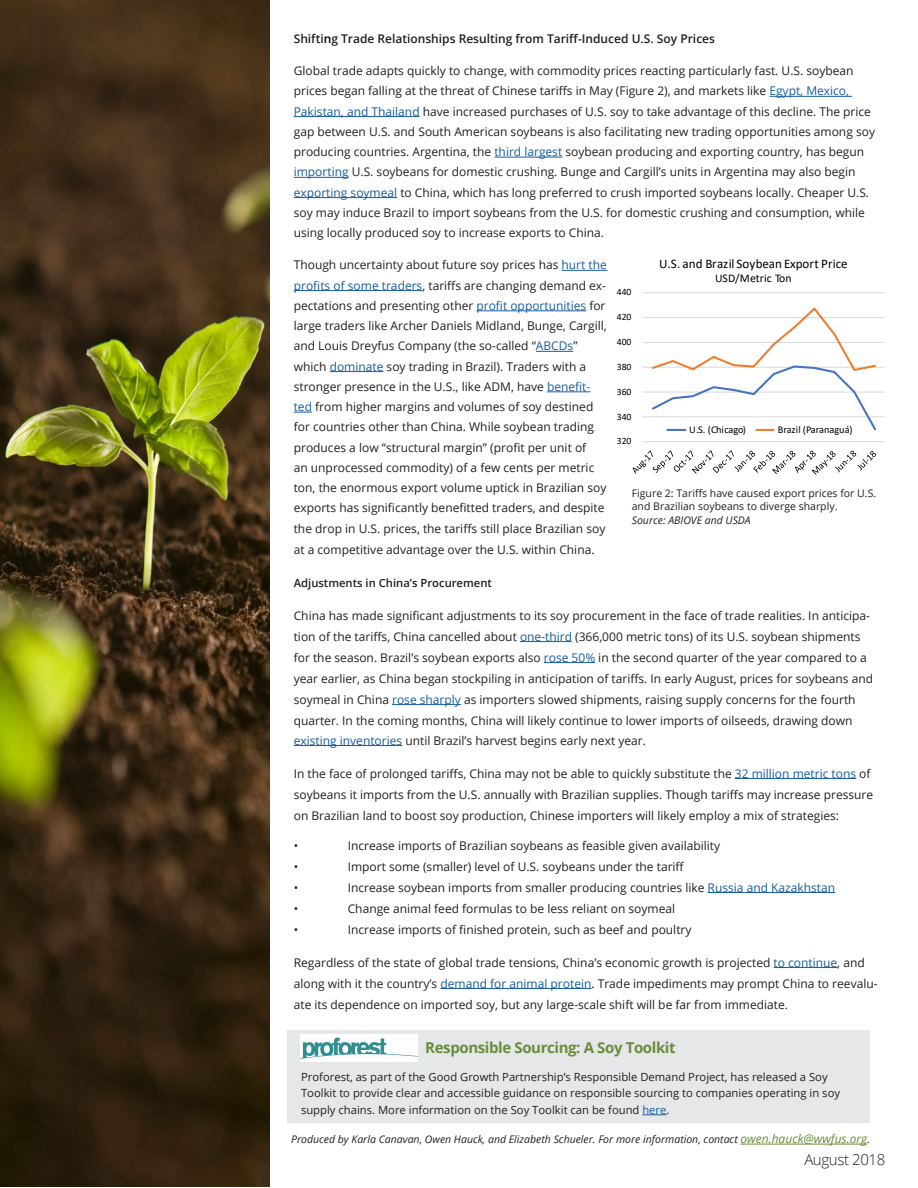
<style>
.page{position:relative;width:918px;height:1188px;background:#fff}
.page>*{position:absolute;margin:0;border:0;box-sizing:border-box;transform-origin:0 0}
.t1{font:700 15px "Open Sans";letter-spacing:-.025em;color:#688d39}
.t2{font:300 15px "Open Sans";letter-spacing:-.025em;color:#231f20}
.t3{font:13.05px "Calibri";color:#000}
.t4{font:12px/20.2px "Open Sans";color:#231f20}
.t5{font:600 12px "Open Sans";color:#231f20}
.t6{font:11.7px "Calibri";letter-spacing:.005em;color:#000}
.t7{font:11.25px/16.5px "Open Sans";color:#231f20}
.t8{font:600 11.25px "Open Sans";color:#231f20}
.t9{font:italic 10.5px "Open Sans";color:#231f20}
.t10{font:10.5px/13.5px "Open Sans";color:#231f20}
.t11{font:10.35px "Calibri";letter-spacing:-.01em;color:#000}
.t12{font:9.6px "Calibri";letter-spacing:-.005em;color:#000}
.s1{color:#000}
.s2{color:#175d9e}
.s3{font-size:12px;color:#688d39}
</style>
<div class="page">
<img style="left:0;top:0;width:270px;height:1187px">
<hr style="left:769px;top:96px;width:83px;height:1px;background:#175d9e">
<hr style="left:294px;top:116px;width:126px;height:1px;background:#175d9e">
<hr style="left:494px;top:157px;width:68px;height:1px;background:#175d9e">
<hr style="left:294px;top:177px;width:55px;height:1px;background:#175d9e">
<hr style="left:294px;top:197px;width:103px;height:1px;background:#175d9e">
<hr style="left:562px;top:270px;width:45px;height:1px;background:#175d9e">
<hr style="left:294px;top:290px;width:128px;height:1px;background:#175d9e">
<hr style="left:476px;top:311px;width:110px;height:1px;background:#175d9e">
<hr style="left:536px;top:351px;width:37px;height:1px;background:#175d9e">
<hr style="left:330px;top:371px;width:53px;height:1px;background:#175d9e">
<hr style="left:547px;top:392px;width:43px;height:1px;background:#175d9e">
<svg style="left:294px;top:412px;width:18px;height:1px"></svg>
<hr style="left:520px;top:641px;width:52px;height:1px;background:#175d9e">
<hr style="left:544px;top:662px;width:51px;height:1px;background:#175d9e">
<hr style="left:392px;top:704px;width:69px;height:1px;background:#175d9e">
<hr style="left:294px;top:745px;width:108px;height:1px;background:#175d9e">
<hr style="left:735px;top:778px;width:121px;height:1px;background:#175d9e">
<hr style="left:708px;top:892px;width:127px;height:1px;background:#175d9e">
<hr style="left:774px;top:967px;width:63px;height:1px;background:#175d9e">
<hr style="left:440px;top:988px;width:151px;height:1px;background:#175d9e">
<div style="left:287px;top:1030px;width:583px;height:93px;background:#e6e7e9"></div>
<img style="left:300px;top:1035px;width:117px;height:26px">
<hr style="left:741px;top:1144px;width:126px;height:1px;background:#688d39">
<hr style="left:643px;top:416px;width:242px;height:1px;background:#d9d9d9">
<hr style="left:643px;top:392px;width:242px;height:1px;background:#d9d9d9">
<hr style="left:643px;top:367px;width:242px;height:1px;background:#d9d9d9">
<hr style="left:643px;top:342px;width:242px;height:1px;background:#d9d9d9">
<hr style="left:643px;top:317px;width:242px;height:1px;background:#d9d9d9">
<hr style="left:643px;top:292px;width:242px;height:1px;background:#d9d9d9">
<hr style="left:643px;top:441px;width:242px;height:1px;background:#d9d9d9">
<svg style="left:632px;top:450px;width:244px;height:25px"></svg>
<svg style="left:650px;top:307px;width:228px;height:124px"></svg>
<svg style="left:642px;top:1115px;width:25px;height:1px"></svg>
<p class="t5" style="left:294px;top:30px;width:423px">Shifti<span class="s1">n</span>g Trade Relationships Resulting from Tariff-Induced U.S. Soy Prices</p>
<p class="t4" style="left:294px;top:60px;width:583px">Global trade adapts quickly to change, with commodity prices reacting particularly fast. U.S. soybean prices began falling at the threat of Chinese tariffs in May (Figure 2), and markets like <span class="s2">Egypt, Mexico, Pakistan, and Thailand</span> have increased purchases of U.S. soy to take advantage of this decline. The price gap between U.S. and South American soybeans is also facilitating new trading opportunities among soy producing countries. Argentina, the <span class="s2">third largest</span> soybean producing and exporting country, has begun <span class="s2">importing</span> U.S. soybeans for domestic crushing. Bunge and Cargill’s units in Argentina may also begin <span class="s2">exporting soymeal</span> to China, which has long preferred to crush imported soybeans locally. Cheaper U.S. soy may induce Brazil to import soybeans from the U.S. for domestic crushing and consumption, while using locally produced soy to increase exports to China.</p>
<p class="t4" style="left:294px;top:255px;width:315px">Though uncertainty about future soy prices has <span class="s2">hurt the profits of some traders</span>, tariffs are changing demand ex&shy;pectations and presenting other <span class="s2">profit opportunities</span> for large traders like Archer Daniels Midland, Bunge, Cargill, and Louis Dreyfus Company (the so-called “<span class="s2">ABCDs</span>” which <span class="s2">dominate</span> soy trading in Brazil). Traders with a stronger presence in the U.S., like ADM, have <span class="s2">benefit&shy;ted</span> from higher margins and volumes of soy destined for countries other than China. While soybean trading produces a low “structural margin” (profit per unit of<br>an unprocessed commodity) of a few cents per metric ton, the enormous export volume uptick in Brazilian soy exports has significantly benefitted traders, and despite the drop in U.S. prices, the tariffs still place Brazilian soy at a competitive advantage over the U.S. within China.</p>
<p class="t8" style="left:294px;top:575px;width:200px">Adjustments in China’s Procurement</p>
<p class="t4" style="left:294px;top:605px;width:581px;line-height:20.9px">China has made significant adjustments to its soy procurement in the face of trade realities. In anticipa&shy;tion of the tariffs, China cancelled about <span class="s2">one-third</span> (366,000 metric tons) of its U.S. soybean shipments for the season. Brazil’s soybean exports also <span class="s2">rose 50%</span> in the second quarter of the year compared to a year earlier, as China began stockpiling in anticipation of tariffs. In early August, prices for soybeans and soymeal in China <span class="s2">rose sharply</span> as importers slowed shipments, raising supply concerns for the fourth quarter. In the coming months, China will likely continue to lower imports of oilseeds, drawing down <span class="s2">existing inventories</span> until Brazil’s harvest begins early next year.</p>
<p class="t4" style="left:294px;top:762px;width:581px;line-height:21px">In the face of prolonged tariffs, China may not be able to quickly substitute the <span class="s2">32 million metric tons</span> of soybeans it imports from the U.S. annually with Brazilian supplies. Though tariffs may increase pressure on Brazilian land to boost soy production, Chinese importers will likely employ a mix of strategies:</p>
<p class="t4" style="left:294px;top:835px;width:6px">•</p>
<p class="t4" style="left:348px;top:835px;width:374px">Increase imports of Brazilian soybeans as feasible given availability</p>
<p class="t4" style="left:294px;top:856px;width:6px">•</p>
<p class="t4" style="left:348px;top:856px;width:338px">Import some (smaller) level of U.S. soybeans under the tariff</p>
<p class="t4" style="left:294px;top:877px;width:6px">•</p>
<p class="t4" style="left:348px;top:877px;width:489px">Increase soybean imports from smaller producing countries like <span class="s2">Russia and Kazakhstan</span></p>
<p class="t4" style="left:294px;top:898px;width:6px">•</p>
<p class="t4" style="left:348px;top:898px;width:329px">Change animal feed formulas to be less reliant on soymeal</p>
<p class="t4" style="left:294px;top:919px;width:6px">•</p>
<p class="t4" style="left:348px;top:919px;width:345px">Increase imports of finished protein, such as beef and poultry</p>
<p class="t4" style="left:294px;top:951px;width:585px;line-height:21px">Regardless of the state of global trade tensions, China’s economic growth is projected <span class="s2">to continue</span>, and along with it the country’s <span class="s2">demand for animal protein</span>. Trade impediments may prompt China to reevalu&shy;ate its dependence on imported soy, but any large-scale shift will be far from immediate.</p>
<p class="t3" style="left:659px;top:254px;width:190px">U.S. and Brazil Soybean Export Price</p>
<p class="t6" style="left:715px;top:270px;width:78px">USD/Metric Ton</p>
<p class="t12" style="left:617px;top:286px;width:16px">440</p>
<p class="t12" style="left:617px;top:310px;width:16px">420</p>
<p class="t12" style="left:617px;top:335px;width:16px">400</p>
<p class="t12" style="left:617px;top:360px;width:16px">380</p>
<p class="t12" style="left:617px;top:385px;width:16px">360</p>
<p class="t12" style="left:617px;top:410px;width:16px">340</p>
<p class="t11" style="left:689px;top:422px;width:58px">U.S. (Chicago)</p>
<p class="t11" style="left:778px;top:422px;width:76px">Brazil (Paranaguá)</p>
<p class="t12" style="left:617px;top:434px;width:16px">320</p>
<p class="t10" style="left:632px;top:486px;width:246px">Figure 2: Tariffs have caused export prices for U.S. and Brazilian soybeans to diverge sharply.</p>
<p class="t9" style="left:632px;top:513px;width:121px">Source: ABIOVE and USDA</p>
<p class="t1" style="left:425px;top:1037px;width:252px">Responsible Sourcing: A Soy Toolkit</p>
<p class="t7" style="left:301px;top:1068px;width:541px">Proforest, as part of the Good Growth Partnership’s Responsible Demand Project, has released a Soy<br>Toolkit to provide clear and accessible guidance on responsible sourcing to companies operating in soy supply chains. More information on the Soy Toolkit can be found <span class="s2">here</span>.</p>
<p class="t9" style="left:291px;top:1132px;width:580px">Produced by Karla Canavan, Owen Hauck, and Elizabeth Schueler. For more information, contact <span class="s3">owen.hauck@wwfus.org</span>.</p>
<p class="t2" style="left:804px;top:1149px;width:82px">August 2018</p>
</div>
